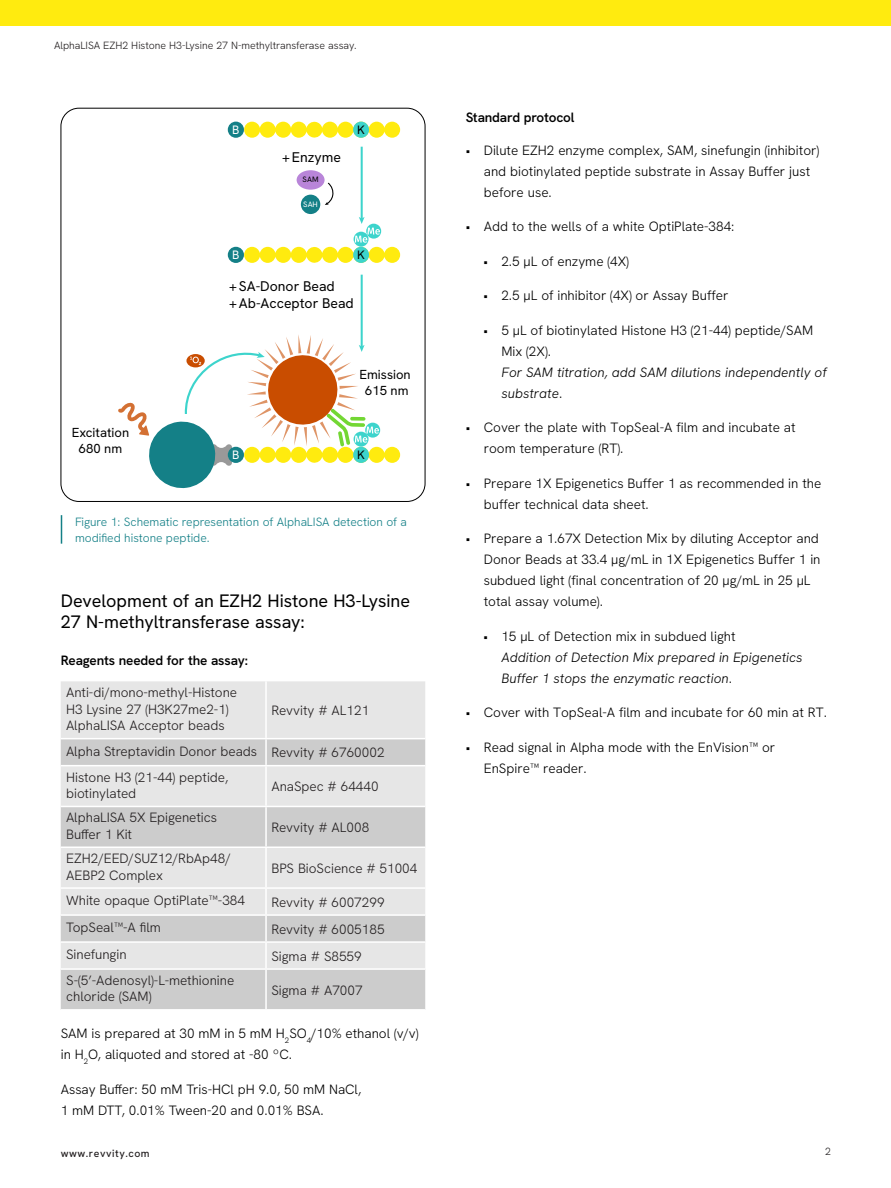
<style>
.page{position:relative;width:891px;height:1188px;background:#fff}
.page>*{position:absolute;margin:0;border:0;box-sizing:border-box;transform-origin:0 0}
.Sub_Head{font:18px/20.2px "Hanken Grotesk";color:#000}
.t1{font:13.95px/16.8px "Hanken Grotesk";color:#000}
.Body_Copy{font:300 13.5px/21px "Hanken Grotesk";color:#000}
.Table_Body_Black{font:300 13.5px/16.5px "Hanken Grotesk";color:#231f20}
.t2{font:italic 300 13.5px/21px "Hanken Grotesk";color:#000}
.Paragraph_Title{font:300 13.5px/21px "Hanken Grotesk";letter-spacing:-.005em;color:#000}
.Paragraph_Title-2{font:600 13.5px "Hanken Grotesk";letter-spacing:-.01em;color:#000}
.t3{font:13.05px/15.6px "Hanken Grotesk";color:#000;text-align:center}
.t4{font:12.15px "Hanken Grotesk";color:#fff}
.t5{font:12.15px "Hanken Grotesk";color:#000}
.Captions{font:300 12px/16.5px "Hanken Grotesk";color:#148087}
.t6{font:300 10.5px "Hanken Grotesk";color:#231f20}
.t7{font:500 10.5px "Hanken Grotesk";letter-spacing:.05em;color:#231f20}
.t8{font:7.8px "Hanken Grotesk";color:#fff}
.t9{font:7.8px "Hanken Grotesk";color:#000}
.s1{font-style:normal}
</style>
<div class="page">
<div style="left:0;top:0;width:891px;height:26px;background:#ffeb0f"></div>
<div style="left:228px;top:247px;width:16px;height:16px;background:#148087;border-radius:50%"></div>
<svg style="left:244px;top:122px;width:156px;height:16px"></svg>
<div style="left:353px;top:122px;width:16px;height:16px;background:#3dd4cc;border-radius:50%"></div>
<div style="left:228px;top:122px;width:16px;height:16px;background:#148087;border-radius:50%"></div>
<hr style="left:361px;top:275px;width:2px;height:72px;background:#3dd4cc">
<hr style="left:361px;top:147px;width:2px;height:72px;background:#3dd4cc">
<svg style="left:244px;top:217px;width:156px;height:46px"></svg>
<div style="left:301px;top:195px;width:19px;height:19px;background:#148087;border-radius:50%"></div>
<div style="left:297px;top:170px;width:28px;height:20px;background:#b985d9;border-radius:50%"></div>
<svg style="left:325px;top:182px;width:9px;height:23px"></svg>
<svg style="left:118px;top:334px;width:282px;height:154px"></svg>
<svg style="left:61px;top:515px;width:1px;height:29px"></svg>
<div style="left:61px;top:681px;width:364px;height:57px;background:#e6e6e6"></div>
<svg style="left:61px;top:739px;width:364px;height:270px;background:#d7d7d7"></svg>
<svg style="left:61px;top:889px;width:364px;height:79px;background:#ddd"></svg>
<hr style="left:265px;top:681px;width:2px;height:57px;background:#fff">
<hr style="left:265px;top:739px;width:2px;height:26px;background:#fff">
<hr style="left:61px;top:765px;width:205px;height:1px;background:#fff">
<hr style="left:266px;top:765px;width:159px;height:1px;background:#fff">
<hr style="left:265px;top:766px;width:2px;height:40px;background:#fff">
<hr style="left:61px;top:806px;width:205px;height:1px;background:#fff">
<hr style="left:266px;top:806px;width:159px;height:1px;background:#fff">
<hr style="left:265px;top:807px;width:2px;height:40px;background:#fff">
<hr style="left:61px;top:847px;width:205px;height:1px;background:#fff">
<hr style="left:266px;top:847px;width:159px;height:1px;background:#fff">
<hr style="left:265px;top:848px;width:2px;height:39px;background:#fff">
<hr style="left:61px;top:887px;width:205px;height:2px;background:#fff">
<hr style="left:266px;top:887px;width:159px;height:2px;background:#fff">
<hr style="left:265px;top:889px;width:2px;height:25px;background:#fff">
<hr style="left:61px;top:914px;width:205px;height:2px;background:#fff">
<hr style="left:266px;top:914px;width:159px;height:2px;background:#fff">
<hr style="left:265px;top:916px;width:2px;height:25px;background:#fff">
<hr style="left:61px;top:941px;width:205px;height:2px;background:#fff">
<hr style="left:266px;top:941px;width:159px;height:2px;background:#fff">
<hr style="left:265px;top:943px;width:2px;height:25px;background:#fff">
<hr style="left:61px;top:968px;width:205px;height:2px;background:#fff">
<hr style="left:266px;top:968px;width:159px;height:2px;background:#fff">
<hr style="left:265px;top:970px;width:2px;height:39px;background:#fff">
<p class="t6" style="left:54px;top:39px;width:304px">AlphaLISA EZH2 Histone H3-Lysine 27 N-methyltransferase assay.</p>
<p class="t4" style="left:232px;top:121px;width:9px">B</p>
<p class="t5" style="left:357px;top:121px;width:9px">K</p>
<p class="t1" style="left:282px;top:148px;width:60px">+Enzyme</p>
<p class="t8" style="left:303px;top:199px;width:16px">SAH</p>
<p class="t9" style="left:303px;top:175px;width:17px">SAM</p>
<p class="t4" style="left:232px;top:247px;width:9px">B</p>
<p class="t5" style="left:357px;top:247px;width:9px">K</p>
<p class="t1" style="left:229px;top:277px;width:126px">+SA-Donor Bead +Ab-Acceptor Bead</p>
<p class="t3" style="left:72px;top:424px;width:59px">Excitation<br>680 nm</p>
<p class="t3" style="left:360px;top:367px;width:53px">Emission<br>615 nm</p>
<p class="t4" style="left:232px;top:447px;width:9px">B</p>
<p class="t5" style="left:357px;top:447px;width:9px">K</p>
<p class="Captions" style="left:75px;top:513px;width:333px">Figure 1: Schematic representation of AlphaLISA detection of a modified histone peptide.</p>
<p class="Sub_Head" style="left:61px;top:591px;width:351px">Development of an EZH2 Histone H3-Lysine<br>27 N-methyltransferase assay:</p>
<p class="Paragraph_Title-2" style="left:61px;top:652px;width:189px">Reagents needed for the assay:</p>
<p class="Table_Body_Black" style="left:66px;top:684px;width:173px">Anti-di/mono-methyl-Histone<br>H3 Lysine 27 (H3K27me2-1)<br>AlphaLISA Acceptor beads</p>
<p class="Table_Body_Black" style="left:271px;top:702px;width:99px">Revvity # AL121</p>
<p class="Table_Body_Black" style="left:66px;top:743px;width:192px">Alpha Streptavidin Donor beads</p>
<p class="Table_Body_Black" style="left:271px;top:744px;width:115px">Revvity # 6760002</p>
<p class="Table_Body_Black" style="left:66px;top:768px;width:164px">Histone H3 (21-44) peptide, biotinylated</p>
<p class="Table_Body_Black" style="left:271px;top:778px;width:109px">AnaSpec # 64440</p>
<p class="Table_Body_Black" style="left:66px;top:809px;width:152px">AlphaLISA 5X Epigenetics<br>Buffer 1 Kit</p>
<p class="Table_Body_Black" style="left:271px;top:819px;width:99px">Revvity # AL008</p>
<p class="Table_Body_Black" style="left:66px;top:850px;width:166px">EZH2/EED/SUZ12/RbAp48/<br>AEBP2 Complex</p>
<p class="Table_Body_Black" style="left:271px;top:860px;width:148px">BPS BioScience # 51004</p>
<p class="Table_Body_Black" style="left:66px;top:892px;width:180px">White opaque OptiPlate™-384</p>
<p class="Table_Body_Black" style="left:271px;top:894px;width:115px">Revvity # 6007299</p>
<p class="Table_Body_Black" style="left:66px;top:919px;width:96px">TopSeal™-A film</p>
<p class="Table_Body_Black" style="left:271px;top:921px;width:115px">Revvity # 6005185</p>
<p class="Table_Body_Black" style="left:66px;top:946px;width:62px">Sinefungin</p>
<p class="Table_Body_Black" style="left:271px;top:948px;width:92px">Sigma # S8559</p>
<p class="Table_Body_Black" style="left:66px;top:972px;width:170px">S-(5’-Adenosyl)-L-methionine chloride (SAM)</p>
<p class="Table_Body_Black" style="left:271px;top:981px;width:93px">Sigma # A7007</p>
<p class="Body_Copy" style="left:61px;top:1023px;width:359px">SAM is prepared at 30 mM in 5 mM H<sub>2</sub>SO<sub>4</sub>/10% ethanol (v/v) in H<sub>2</sub>O, aliquoted and stored at -80 ºC.</p>
<p class="Paragraph_Title" style="left:61px;top:1078px;width:302px">Assay Buffer: 50 mM Tris-HCl pH 9.0, 50 mM NaCl,<br>1 mM DTT, 0.01% Tween-20 and 0.01% BSA.</p>
<p class="Paragraph_Title-2" style="left:466px;top:108px;width:110px">Standard protocol</p>
<p class="Body_Copy" style="left:484px;top:139px;width:337px;text-indent:-18px">• Dilute EZH2 enzyme complex, SAM, sinefungin (inhibitor) and biotinylated peptide substrate in Assay Buffer just before use.</p>
<p class="Body_Copy" style="left:466px;top:216px;width:270px">• Add to the wells of a white OptiPlate-384:</p>
<p class="Body_Copy" style="left:483px;top:250px;width:147px">• 2.5 μL of enzyme (4X)</p>
<p class="Body_Copy" style="left:483px;top:285px;width:247px">• 2.5 μL of inhibitor (4X) or Assay Buffer</p>
<p class="t2" style="left:501px;top:319px;width:327px;text-indent:-18px"><span class="s1">• 5 μL of biotinylated Histone H3 (21-44) peptide/SAM<br>Mix (2X).<br></span>For SAM titration, add SAM dilutions independently of substrate<span class="s1">.</span></p>
<p class="Body_Copy" style="left:484px;top:417px;width:313px;text-indent:-18px">• Cover the plate with TopSeal-A film and incubate at room temperature (RT).</p>
<p class="Body_Copy" style="left:484px;top:472px;width:339px;text-indent:-18px">• Prepare 1X Epigenetics Buffer 1 as recommended in the buffer technical data sheet.</p>
<p class="Body_Copy" style="left:484px;top:528px;width:338px;text-indent:-18px">• Prepare a 1.67X Detection Mix by diluting Acceptor and Donor Beads at 33.4 μg/mL in 1X Epigenetics Buffer 1 in subdued light (final concentration of 20 μg/mL in 25 μL total assay volume).</p>
<p class="t2" style="left:501px;top:625px;width:303px;text-indent:-18px"><span class="s1">• 15 μL of Detection mix in subdued light<br></span>Addition of Detection Mix prepared in Epigenetics<br>Buffer 1 stops the enzymatic reaction<span class="s1">.</span></p>
<p class="Body_Copy" style="left:466px;top:702px;width:363px">• Cover with TopSeal-A film and incubate for 60 min at RT.</p>
<p class="Body_Copy" style="left:484px;top:736px;width:293px;text-indent:-18px">• Read signal in Alpha mode with the EnVision™ or<br>EnSpire™ reader.</p>
<p class="t7" style="left:61px;top:1147px;width:90px">www.revvity.com</p>
<p class="t6" style="left:825px;top:1145px;width:7px">2</p>
</div>
